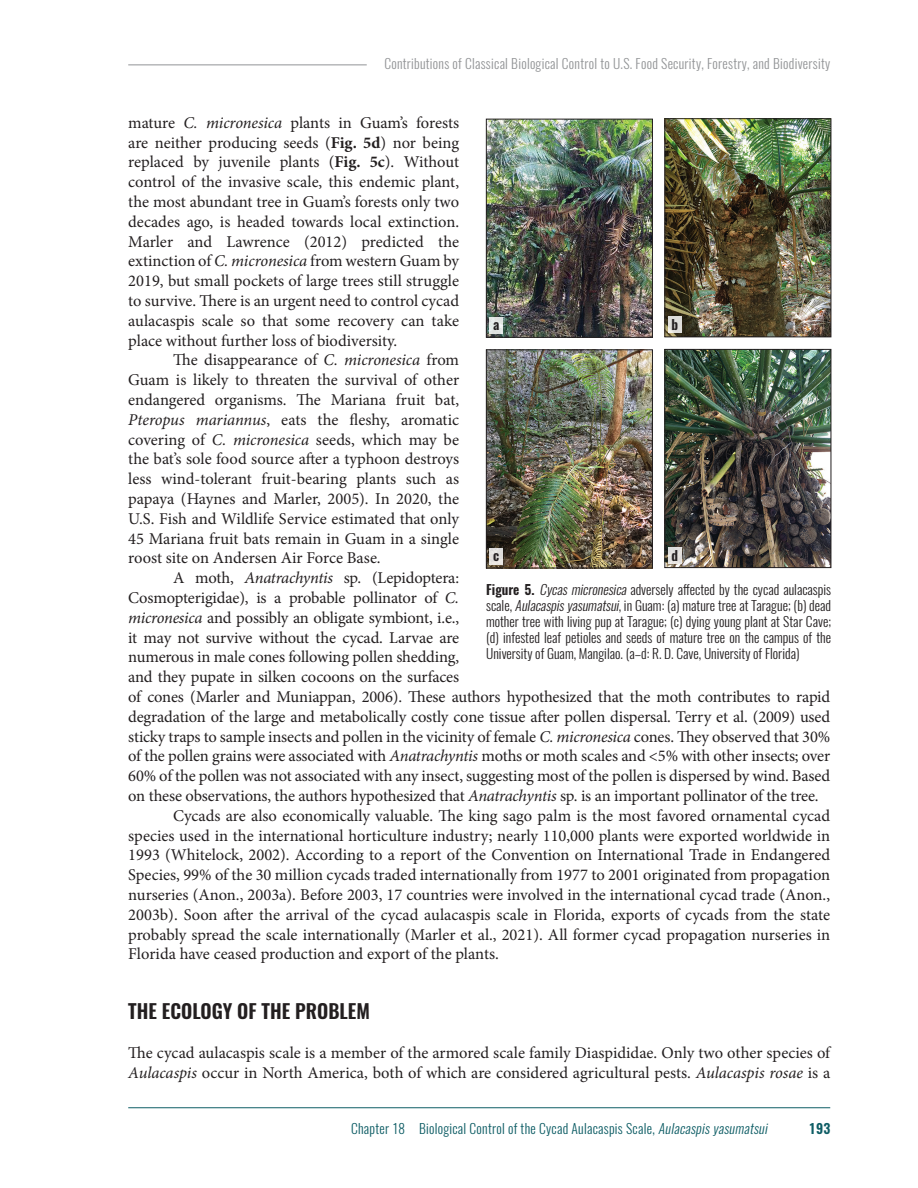
<style>
.page{position:relative;width:918px;height:1188px;background:#fff}
.page>*{position:absolute;margin:0;border:0;box-sizing:border-box;transform-origin:0 0}
.Header_1{font:600 19.5px "Oswald";color:#231f20}
.Paragraph_General{font:16.5px/19.8px "Minion Pro";letter-spacing:-.01em;color:#231f20;text-align:justify}
.Paragraph_First{font:16.5px/19.8px "Minion Pro";color:#231f20;text-align:justify}
.t1{font:300 13.5px/16.2px "Oswald";color:#231f20;text-align:justify}
.t2{font:300 13.5px "Oswald";letter-spacing:.02em;color:#929496}
.t3{font:300 13.5px "Oswald";letter-spacing:.02em;color:#0e5d65}
.t4{font:600 13.5px "Oswald";color:#231f20}
.t5{font:600 13.5px "Oswald";color:#0e5d65}
.s1{font-style:italic}
.s2{font-weight:700}
.s3{font-weight:600}
</style>
<div class="page">
<hr style="left:128px;top:64px;width:239px;height:1px;background:#929496">
<hr style="left:128px;top:1107px;width:702px;height:1px;background:#0e5d65">
<img style="left:488px;top:121px;width:163px;height:215px">
<div style="left:486px;top:119px;width:167px;height:219px;border:1px solid #231f20"></div>
<svg style="left:490px;top:317px;width:13px;height:17px"></svg>
<img style="left:667px;top:120px;width:162px;height:215px">
<div style="left:665px;top:118px;width:166px;height:219px;border:1px solid #231f20"></div>
<div style="left:668px;top:317px;width:14px;height:16px;background:#dfdedb"></div>
<img style="left:488px;top:352px;width:163px;height:214px">
<div style="left:486px;top:350px;width:167px;height:218px;border:1px solid #231f20"></div>
<div style="left:490px;top:548px;width:13px;height:17px;background:#e4e1de"></div>
<img style="left:667px;top:351px;width:162px;height:215px">
<div style="left:665px;top:349px;width:166px;height:219px;border:1px solid #231f20"></div>
<div style="left:668px;top:548px;width:14px;height:16px;background:#e3e2df"></div>
<p class="t2" style="left:384px;top:54px;width:447px">Contributions of Classical Biological Control to U.S. Food Security, Forestry, and Biodiversity</p>
<p class="Paragraph_First" style="left:128px;top:113px;width:332px">mature <span class="s1">C. micronesica</span> plants in Guam’s forests are neither producing seeds (<span class="s2">Fig. 5d</span>) nor being replaced by juvenile plants (<span class="s2">Fig. 5c</span>). Without control of the invasive scale, this endemic plant, the most abundant tree in Guam’s forests only two decades ago, is headed towards local extinction.<br>Marler and Lawrence (2012) predicted the extinction of <span class="s1">C. micronesica</span> from western Guam by 2019, but small pockets of large trees still struggle to survive. There is an urgent need to control cycad aulacaspis scale so that some recovery can take place without further loss of biodiversity.</p>
<p class="Paragraph_General" style="left:128px;top:350px;width:332px;text-indent:45px">The disappearance of <span class="s1">C. micronesica</span> from Guam is likely to threaten the survival of other endangered organisms. The Mariana fruit bat, <span class="s1">Pteropus mariannus</span>, eats the fleshy, aromatic covering of <span class="s1">C. micronesica</span> seeds, which may be the bat’s sole food source after a typhoon destroys less wind-tolerant fruit-bearing plants such as papaya (Haynes and Marler, 2005). In 2020, the U.S. Fish and Wildlife Service estimated that only 45 Mariana fruit bats remain in Guam in a single roost site on Andersen Air Force Base.</p>
<p class="Paragraph_General" style="left:128px;top:568px;width:704px;text-align:left;text-indent:45px">A moth, <span class="s1">Anatrachyntis</span> sp. (Lepidoptera:<br>Cosmopterigidae), is a probable pollinator of <span class="s1">C.<br>micronesica</span> and possibly an obligate symbiont, i.e.,<br>it may not survive without the cycad. Larvae are<br>numerous in male cones following pollen shedding,<br>and they pupate in silken cocoons on the surfaces<br>of cones (Marler and Muniappan, 2006). These authors hypothesized that the moth contributes to rapid degradation of the large and metabolically costly cone tissue after pollen dispersal. Terry et al. (2009) used sticky traps to sample insects and pollen in the vicinity of female <span class="s1">C. micronesica</span> cones. They observed that 30% of the pollen grains were associated with <span class="s1">Anatrachyntis</span> moths or moth scales and &lt;5% with other insects; over 60% of the pollen was not associated with any insect, suggesting most of the pollen is dispersed by wind. Based on these observations, the authors hypothesized that <span class="s1">Anatrachyntis</span> sp. is an important pollinator of the tree.</p>
<p class="Paragraph_General" style="left:128px;top:806px;width:704px;text-indent:45px">Cycads are also economically valuable. The king sago palm is the most favored ornamental cycad species used in the international horticulture industry; nearly 110,000 plants were exported worldwide in 1993 (Whitelock, 2002). According to a report of the Convention on International Trade in Endangered Species, 99% of the 30 million cycads traded internationally from 1977 to 2001 originated from propagation nurseries (Anon., 2003a). Before 2003, 17 countries were involved in the international cycad trade (Anon., 2003b). Soon after the arrival of the cycad aulacaspis scale in Florida, exports of cycads from the state probably spread the scale internationally (Marler et al., 2021). All former cycad propagation nurseries in Florida have ceased production and export of the plants.</p>
<p class="t4" style="left:493px;top:315px;width:8px">a</p>
<p class="t4" style="left:672px;top:315px;width:8px">b</p>
<p class="t4" style="left:493px;top:546px;width:8px">c</p>
<p class="t4" style="left:672px;top:546px;width:8px">d</p>
<p class="t1" style="left:486px;top:581px;width:347px"><span class="s3">Figure 5.</span> <span class="s1">Cycas micronesica</span> adversely affected by the cycad aulacaspis scale, <span class="s1">Aulacaspisyasumatsui</span>, in Guam: (a) mature tree at Tarague; (b) dead mother tree with living pup at Tarague; (c) dying young plant at Star Cave; (d) infested leaf petioles and seeds of mature tree on the campus of the University of Guam, Mangilao. (a–d: R. D. Cave, University of Florida)</p>
<h2 class="Header_1" style="left:128px;top:997px;width:243px">THE ECOLOGY OF THE PROBLEM</h2>
<p class="Paragraph_First" style="left:128px;top:1043px;width:704px">The cycad aulacaspis scale is a member of the armored scale family Diaspididae. Only two other species of<br><span class="s1">Aulacaspis</span> occur in North America, both of which are considered agricultural pests. <span class="s1">Aulacaspis rosae</span> is a</p>
<p class="t3" style="left:351px;top:1120px;width:421px">Chapter 18 Biological Control of the Cycad Aulacaspis Scale, <span class="s1">Aulacaspisyasumatsui</span></p>
<p class="t5" style="left:809px;top:1119px;width:23px">193</p>
</div>
